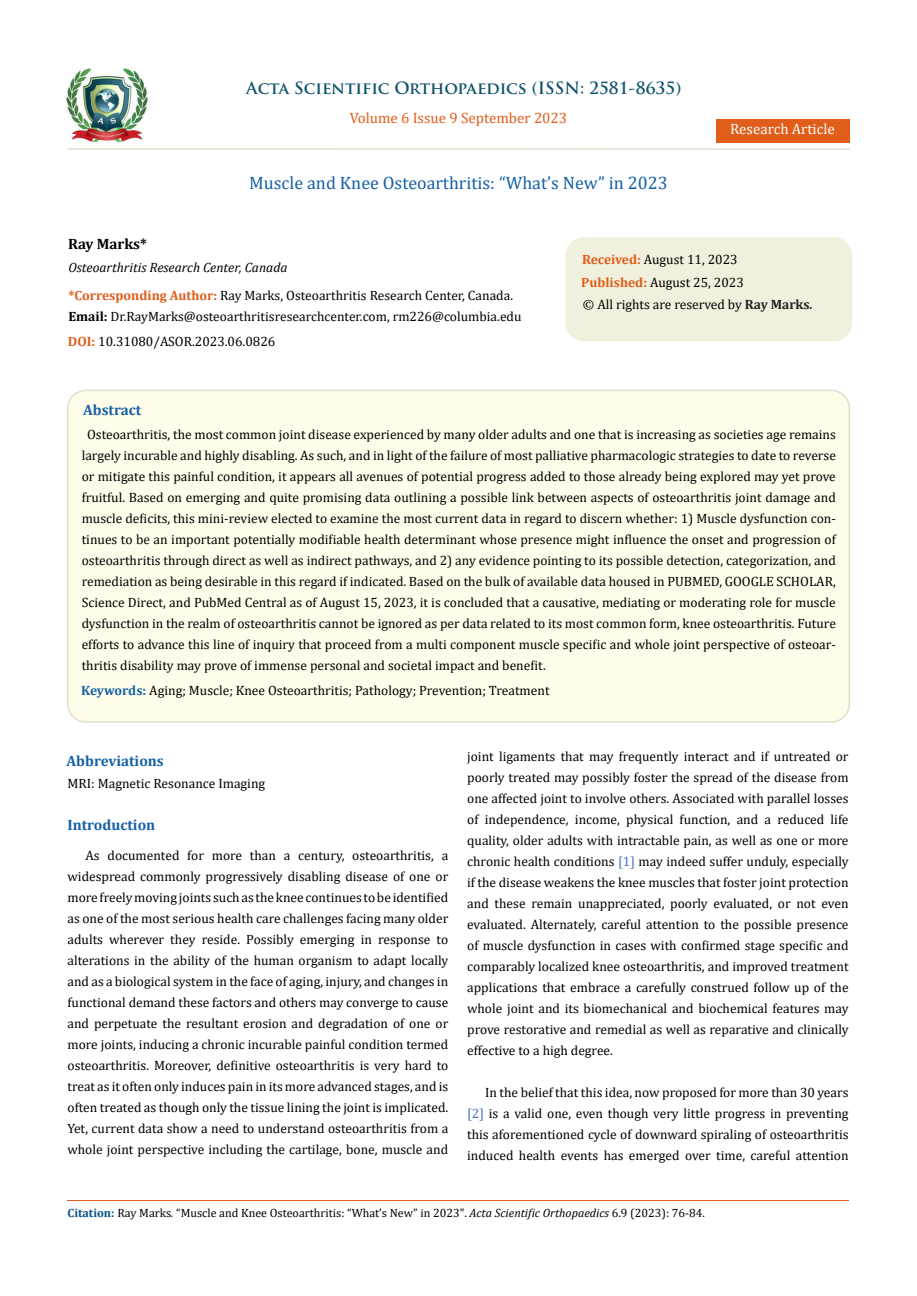
<style>
.page{position:relative;width:917px;height:1296px;background:#fff}
.page>*{position:absolute;margin:0;border:0;box-sizing:border-box;transform-origin:0 0}
.t1{font:18px "Cambria";color:#1560a6}
.t2{font:700 16.5px "Trajan Pro";color:#0e546a}
.t3{font:700 15px "Cambria";color:#1560a6}
.t4{font:15px "Cambria";color:#e05d1a}
.t5{font:15px "Cambria";color:#fff}
.t6{font:700 15px "Cambria";color:#000}
.t7{font:13.5px/21px "Cambria";color:#000;text-align:justify}
.t8{font:12px "Cambria";color:#000}
.s1{font-style:italic}
.s2{font-weight:700;color:#e05d1a}
.s3{font-weight:700}
.s4{font-weight:700;color:#222}
.s5{font-weight:700;font-style:italic;color:#222}
.s6{font-weight:700;color:#1560a6}
.s7{color:#4472c4}
.s8{font-weight:700;color:#035089}
</style>
<div class="page">
<img style="left:67px;top:68px;width:80px;height:74px">
<div style="left:715px;top:119px;width:134px;height:23px;background:#e05d1a"></div>
<div style="left:566px;top:238px;width:285px;height:103px;background:#f1f0de;border-radius:18px"></div>
<div style="left:565px;top:237px;width:287px;height:104px;border:2px solid #f1f0de;border-radius:18px"></div>
<div style="left:68px;top:390px;width:781px;height:332px;background:#fffde9;border-radius:18px"></div>
<div style="left:67px;top:390px;width:783px;height:333px;border:2px solid #e0dfcd;border-radius:18px"></div>
<hr style="left:67px;top:1201px;width:782px;height:1px;background:#e05d1a">
<hr style="left:67px;top:148px;width:782px;height:2px;background:#e0dfcd">
<p class="t2" style="left:246px;top:77px;width:436px">Acta Scientific Orthopaedics (ISSN: 2581-8635)</p>
<p class="t4" style="left:350px;top:109px;width:219px">Volume 6 Issue 9 September 2023</p>
<h1 class="t1" style="left:249px;top:172px;width:420px">Muscle and Knee Osteoarthritis: “What’s New” in 2023</h1>
<p class="t5" style="left:730px;top:120px;width:106px">Research Article</p>
<p class="t6" style="left:68px;top:233px;width:80px">Ray Marks*</p>
<p class="t7" style="left:68px;top:254px;width:446px;line-height:27.8px"><span class="s1">Osteoarthritis Research Center, Canada<br></span><span class="s2">*Corresponding Author:</span> Ray Marks, Osteoarthritis Research Center, Canada.</p>
<p class="t7" style="left:68px;top:306px;width:454px"><span class="s3">Email:</span> Dr.RayMarks@osteoarthritisresearchcenter.com, rm226@columbia.edu</p>
<p class="t7" style="left:68px;top:331px;width:209px"><span class="s2">DOI:</span> 10.31080/ASOR.2023.06.0826</p>
<p class="t3" style="left:83px;top:399px;width:60px">Abstract</p>
<p class="t7" style="left:581px;top:248px;width:164px;line-height:23px"><span class="s2">Received:</span> August 11, 2023<br><span class="s2">Published:</span> August 25, 2023</p>
<p class="t7" style="left:583px;top:293px;width:231px">© All rights are reserved by <span class="s4">Ray Marks</span><span class="s5">.</span></p>
<p class="t7" style="left:82px;top:424px;width:755px;text-indent:5px">Osteoarthritis, the most common joint disease experienced by many older adults and one that is increasing as societies age remains largely incurable and highly disabling. As such, and in light of the failure of most palliative pharmacologic strategies to date to reverse or mitigate this painful condition, it appears all avenues of potential progress added to those already being explored may yet prove fruitful. Based on emerging and quite promising data outlining a possible link between aspects of osteoarthritis joint damage and muscle deficits, this mini-review elected to examine the most current data in regard to discern whether: 1) Muscle dysfunction con&shy;tinues to be an important potentially modifiable health determinant whose presence might influence the onset and progression of osteoarthritis through direct as well as indirect pathways, and 2) any evidence pointing to its possible detection, categorization, and remediation as being desirable in this regard if indicated. Based on the bulk of available data housed in PUBMED, GOOGLE SCHOLAR, Science Direct, and PubMed Central as of August 15, 2023, it is concluded that a causative, mediating or moderating role for muscle dysfunction in the realm of osteoarthritis cannot be ignored as per data related to its most common form, knee osteoarthritis. Future efforts to advance this line of inquiry that proceed from a multi component muscle specific and whole joint perspective of osteoar&shy;thritis disability may prove of immense personal and societal impact and benefit.</p>
<p class="t7" style="left:81px;top:679px;width:470px"><span class="s6">Keywords:</span> Aging; Muscle; Knee Osteoarthritis; Pathology; Prevention; Treatment</p>
<p class="t3" style="left:67px;top:751px;width:99px">Abbreviations</p>
<p class="t7" style="left:67px;top:773px;width:199px">MRI: Magnetic Resonance Imaging</p>
<p class="t3" style="left:67px;top:814px;width:89px">Introduction</p>
<p class="t7" style="left:67px;top:845px;width:382px;text-indent:18px">As documented for more than a century, osteoarthritis, a widespread commonly progressively disabling disease of one or more freely moving joints such as the knee continues to be identified as one of the most serious health care challenges facing many older adults wherever they reside. Possibly emerging in response to alterations in the ability of the human organism to adapt locally and as a biological system in the face of aging, injury, and changes in functional demand these factors and others may converge to cause and perpetuate the resultant erosion and degradation of one or more joints, inducing a chronic incurable painful condition termed osteoarthritis. Moreover, definitive osteoarthritis is very hard to treat as it often only induces pain in its more advanced stages, and is often treated as though only the tissue lining the joint is implicated.<br>Yet, current data show a need to understand osteoarthritis from a whole joint perspective including the cartilage, bone, muscle and</p>
<p class="t7" style="left:467px;top:746px;width:383px">joint ligaments that may frequently interact and if untreated or poorly treated may possibly foster the spread of the disease from one affected joint to involve others. Associated with parallel losses of independence, income, physical function, and a reduced life quality, older adults with intractable pain, as well as one or more chronic health conditions <span class="s7">[1]</span> may indeed suffer unduly, especially if the disease weakens the knee muscles that foster joint protection and these remain unappreciated, poorly evaluated, or not even evaluated. Alternately, careful attention to the possible presence of muscle dysfunction in cases with confirmed stage specific and comparably localized knee osteoarthritis, and improved treatment applications that embrace a carefully construed follow up of the whole joint and its biomechanical and biochemical features may prove restorative and remedial as well as reparative and clinically effective to a high degree.</p>
<p class="t7" style="left:467px;top:1082px;width:383px;text-indent:18px">In the belief that this idea, now proposed for more than 30 years <span class="s7">[2]</span> is a valid one, even though very little progress in preventing this aforementioned cycle of downward spiraling of osteoarthritis induced health events has emerged over time, careful attention</p>
<p class="t8" style="left:67px;top:1206px;width:639px"><span class="s8">Citation:</span> Ray Marks<span class="s1">.</span> “Muscle and Knee Osteoarthritis: “What’s New” in 2023". <span class="s1">Acta Scientific Orthopaedics</span> 6.9 (2023): 76-84.</p>
</div>
